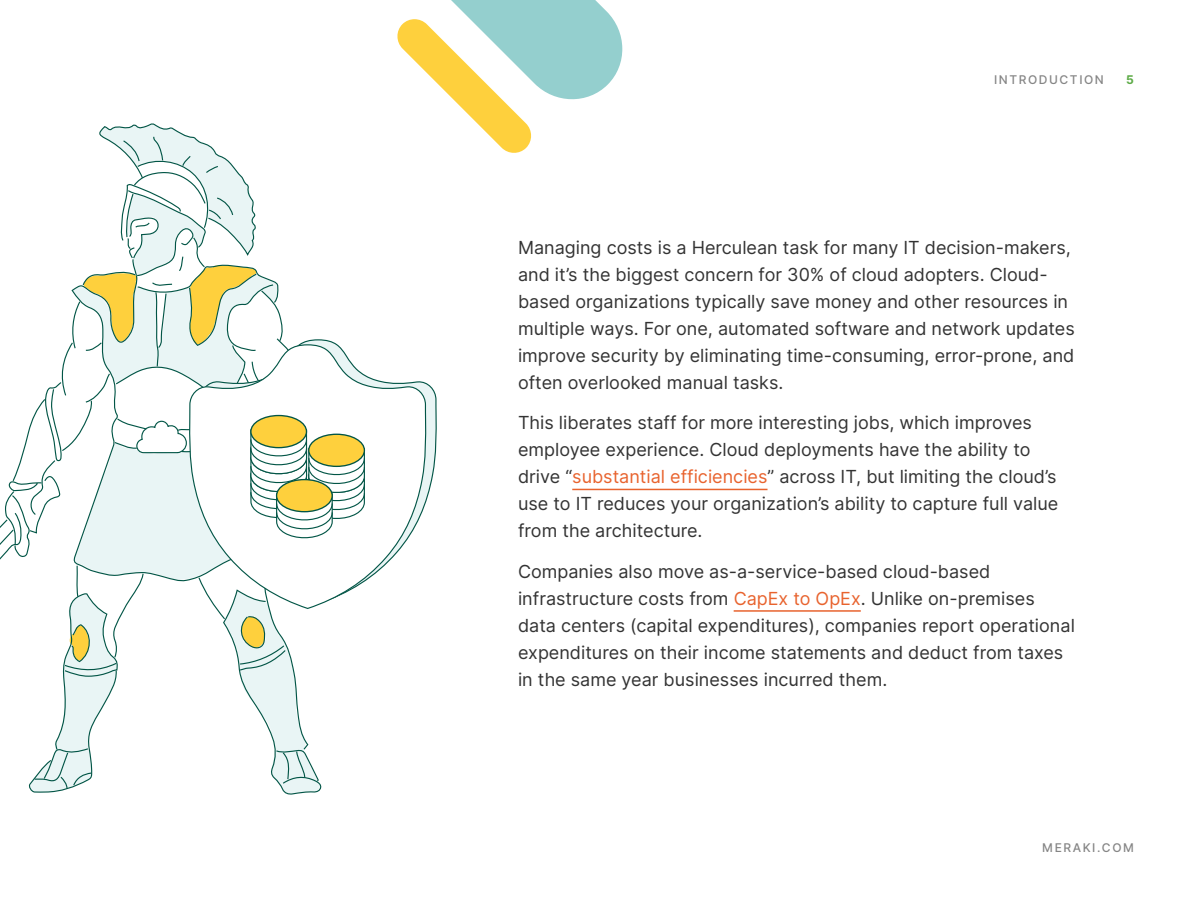
<style>
.page{position:relative;width:1188px;height:918px;background:#fff}
.page>*{position:absolute;margin:0;border:0;box-sizing:border-box;transform-origin:0 0}
.t1{font:18px/27px "Inter";color:#333}
.t2{font:500 12px "Inter";letter-spacing:.13em;color:#858585}
.t3{font:700 12px "Inter";color:#5dab47}
.s1{color:#e8632e}
</style>
<div class="page">
<hr style="left:572px;top:489px;width:196px;height:1px;background:#e8632e">
<hr style="left:734px;top:610px;width:127px;height:2px;background:#e8632e">
<svg style="left:0;top:0;width:623px;height:794px"></svg>
<p class="t2" style="left:994px;top:71px;width:111px">INTRODUCTION</p>
<p class="t3" style="left:1126px;top:71px;width:9px">5</p>
<p class="t1" style="left:518px;top:234px;width:558px">Managing costs is a Herculean task for many IT decision-makers, and it’s the biggest concern for 30% of cloud adopters. Cloud&shy;based organizations typically save money and other resources in multiple ways. For one, automated software and network updates improve security by eliminating time-consuming, error-prone, and often overlooked manual tasks.</p>
<p class="t1" style="left:518px;top:409px;width:542px">This liberates staff for more interesting jobs, which improves employee experience. Cloud deployments have the ability to drive “<span class="s1">substantial efficiencies</span>” across IT, but limiting the cloud’s use to IT reduces your organization’s ability to capture full value from the architecture.</p>
<p class="t1" style="left:518px;top:558px;width:558px">Companies also move as-a-service-based cloud-based infrastructure costs from <span class="s1">CapEx to OpEx</span>. Unlike on-premises data centers (capital expenditures), companies report operational expenditures on their income statements and deduct from taxes in the same year businesses incurred them.</p>
<p class="t2" style="left:1042px;top:839px;width:93px">MERAKI.COM</p>
</div>
